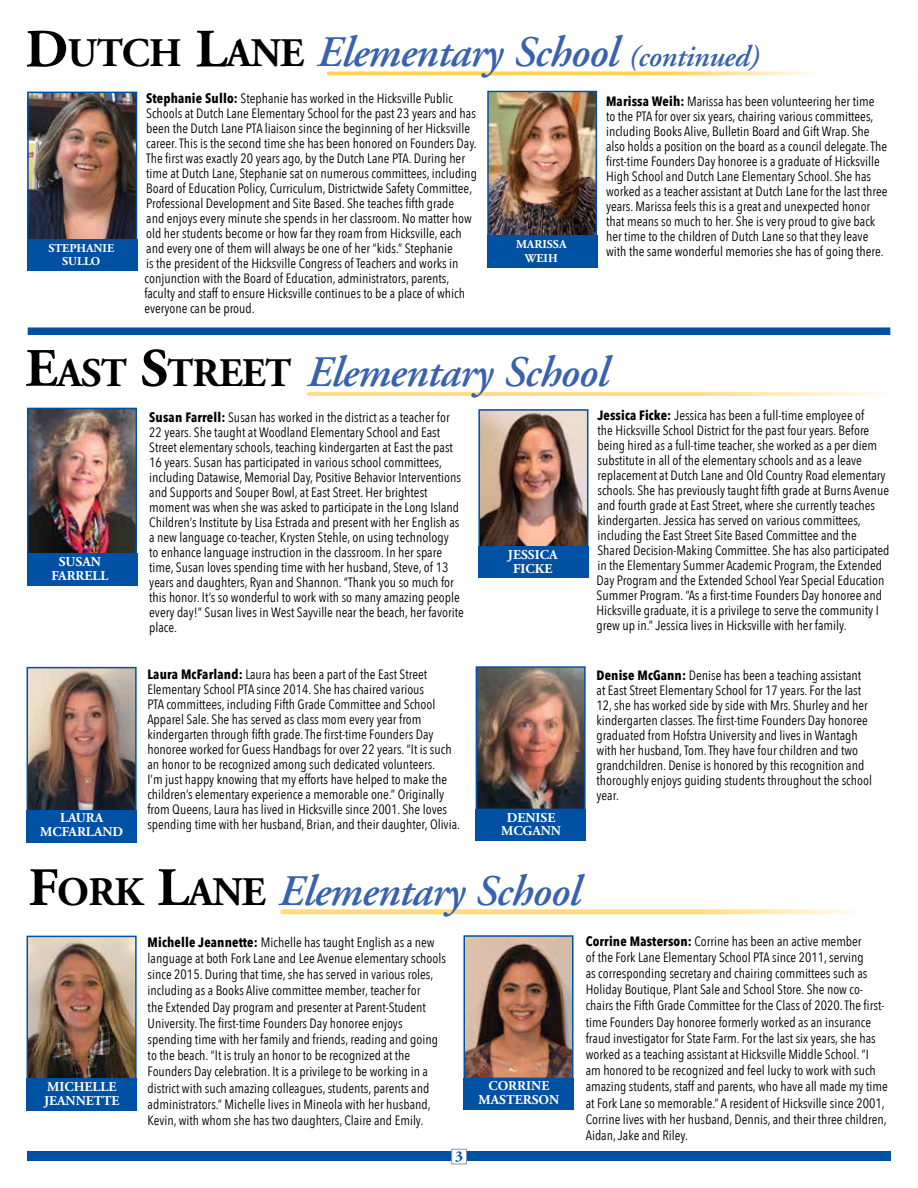
<style>
.page{position:relative;width:918px;height:1188px;background:#fff}
.page>*{position:absolute;margin:0;border:0;box-sizing:border-box;transform-origin:0 0}
.t1{font:italic 600 43.5px "Adobe Garamond";letter-spacing:-.015em;color:#3961ad}
.t2{font:700 15px "Adobe Garamond";color:#0050a3}
.t3{font:13.5px/15px "Avenir Next Condensed";color:#000}
.t4{font:700 13.5px/13.6px "Adobe Garamond";color:#fff;text-align:center}
.t5{font:700 12px/13.6px "Adobe Garamond";color:#fff;text-align:center}
.s1{font-weight:700;font-style:normal;font-size:54px;color:#000}
.s2{font-weight:700;font-style:normal;font-size:40.5px;color:#000}
.s3{font-size:30px}
.s4{font-weight:700}
</style>
<div class="page">
<div style="left:27px;top:1152px;width:864px;height:9px;background:#0050a3"></div>
<div style="left:451px;top:1149px;width:16px;height:15px;background:#fff;border:1px solid #8492c9"></div>
<img style="left:30px;top:95px;width:104px;height:144px">
<div style="left:27px;top:92px;width:110px;height:154px;border:2px solid #0050a3"></div>
<img style="left:30px;top:670px;width:104px;height:140px">
<div style="left:27px;top:667px;width:110px;height:147px;border:2px solid #0050a3"></div>
<img style="left:30px;top:939px;width:104px;height:140px">
<div style="left:27px;top:936px;width:110px;height:147px;border:2px solid #0050a3"></div>
<img style="left:30px;top:411px;width:104px;height:141px">
<div style="left:27px;top:408px;width:110px;height:147px;border:2px solid #0050a3"></div>
<img style="left:479px;top:669px;width:104px;height:138px">
<div style="left:476px;top:666px;width:110px;height:144px;border:2px solid #0050a3"></div>
<img style="left:467px;top:938px;width:104px;height:138px">
<div style="left:464px;top:935px;width:110px;height:144px;border:2px solid #0050a3"></div>
<svg style="left:307px;top:392px;width:581px;height:4px;background:#ffe39a"></svg>
<img style="left:481px;top:412px;width:104px;height:134px">
<div style="left:478px;top:409px;width:110px;height:140px;border:2px solid #0050a3"></div>
<div style="left:27px;top:239px;width:110px;height:31px;background:#0050a3"></div>
<div style="left:27px;top:553px;width:110px;height:32px;background:#0050a3"></div>
<div style="left:476px;top:810px;width:110px;height:31px;background:#0050a3"></div>
<div style="left:464px;top:1079px;width:110px;height:31px;background:#0050a3"></div>
<div style="left:26px;top:810px;width:111px;height:32px;background:#0050a3"></div>
<div style="left:26px;top:1079px;width:111px;height:32px;background:#0050a3"></div>
<div style="left:478px;top:546px;width:111px;height:32px;background:#0050a3"></div>
<img style="left:490px;top:94px;width:104px;height:142px">
<div style="left:487px;top:91px;width:110px;height:148px;border:2px solid #0050a3"></div>
<div style="left:487px;top:236px;width:110px;height:32px;background:#0050a3"></div>
<div style="left:28px;top:327px;width:862px;height:8px;background:#0050a3"></div>
<svg style="left:327px;top:72px;width:485px;height:3px"></svg>
<svg style="left:280px;top:909px;width:611px;height:5px;background:#ffe39a"></svg>
<h1 class="t1" style="left:26px;top:29px;width:734px"><span class="s1">D</span><span class="s2">UTCH</span> <span class="s1">L</span><span class="s2">ANE</span> Elementary School <span class="s3">(continued)</span></h1>
<p class="t5" style="left:48px;top:241px;width:67px">STEPHANIE<br>SULLO</p>
<p class="t3" style="left:144px;top:90px;width:334px"><span class="s4">Stephanie Sullo:</span> Stephanie has worked in the Hicksville Public Schools at Dutch Lane Elementary School for the past 23 years and has been the Dutch Lane PTA liaison since the beginning of her Hicksville career. This is the second time she has been honored on Founders Day.<br>The first was exactly 20 years ago, by the Dutch Lane PTA. During her time at Dutch Lane, Stephanie sat on numerous committees, including Board of Education Policy, Curriculum, Districtwide Safety Committee, Professional Development and Site Based. She teaches fifth grade<br>and enjoys every minute she spends in her classroom. No matter how old her students become or how far they roam from Hicksville, each and every one of them will always be one of her “kids.” Stephanie<br>is the president of the Hicksville Congress of Teachers and works in conjunction with the Board of Education, administrators, parents, faculty and staff to ensure Hicksville continues to be a place of which everyone can be proud.</p>
<p class="t5" style="left:516px;top:238px;width:52px">MARISSA<br>WEIH</p>
<p class="t3" style="left:606px;top:93px;width:283px"><span class="s4">Marissa Weih:</span> Marissa has been volunteering her time<br>to the PTA for over six years, chairing various committees, including Books Alive, Bulletin Board and Gift Wrap. She also holds a position on the board as a council delegate. The first-time Founders Day honoree is a graduate of Hicksville High School and Dutch Lane Elementary School. She has worked as a teacher assistant at Dutch Lane for the last three years. Marissa feels this is a great and unexpected honor that means so much to her. She is very proud to give back her time to the children of Dutch Lane so that they leave with the same wonderful memories she has of going there.</p>
<h1 class="t1" style="left:26px;top:348px;width:583px"><span class="s1">E</span><span class="s2">AST</span> <span class="s1">S</span><span class="s2">TREET</span> Elementary School</h1>
<p class="t4" style="left:51px;top:556px;width:58px">SUSAN<br>FARRELL</p>
<p class="t4" style="left:40px;top:812px;width:85px">LAURA<br>MCFARLAND</p>
<p class="t3" style="left:149px;top:409px;width:316px"><span class="s4">Susan Farrell:</span> Susan has worked in the district as a teacher for 22 years. She taught at Woodland Elementary School and East Street elementary schools, teaching kindergarten at East the past 16 years. Susan has participated in various school committees, including Datawise, Memorial Day, Positive Behavior Interventions and Supports and Souper Bowl, at East Street. Her brightest moment was when she was asked to participate in the Long Island Children’s Institute by Lisa Estrada and present with her English as a new language co-teacher, Krysten Stehle, on using technology<br>to enhance language instruction in the classroom. In her spare time, Susan loves spending time with her husband, Steve, of 13 years and daughters, Ryan and Shannon. “Thank you so much for this honor. It’s so wonderful to work with so many amazing people every day!” Susan lives in West Sayville near the beach, her favorite place.</p>
<p class="t3" style="left:147px;top:666px;width:314px"><span class="s4">Laura McFarland:</span> Laura has been a part of the East Street Elementary School PTA since 2014. She has chaired various<br>PTA committees, including Fifth Grade Committee and School Apparel Sale. She has served as class mom every year from kindergarten through fifth grade. The first-time Founders Day honoree worked for Guess Handbags for over 22 years. “It is such an honor to be recognized among such dedicated volunteers.<br>I’m just happy knowing that my efforts have helped to make the children’s elementary experience a memorable one.” Originally from Queens, Laura has lived in Hicksville since 2001. She loves spending time with her husband, Brian, and their daughter, Olivia.</p>
<p class="t4" style="left:508px;top:549px;width:51px">JESSICA<br>FICKE</p>
<p class="t4" style="left:501px;top:811px;width:61px">DENISE<br>MCGANN</p>
<p class="t3" style="left:597px;top:407px;width:294px"><span class="s4">Jessica Ficke:</span> Jessica has been a full-time employee of<br>the Hicksville School District for the past four years. Before being hired as a full-time teacher, she worked as a per diem substitute in all of the elementary schools and as a leave replacement at Dutch Lane and Old Country Road elementary schools. She has previously taught fifth grade at Burns Avenue and fourth grade at East Street, where she currently teaches kindergarten. Jessica has served on various committees, including the East Street Site Based Committee and the Shared Decision-Making Committee. She has also participated in the Elementary Summer Academic Program, the Extended Day Program and the Extended School Year Special Education Summer Program. “As a first-time Founders Day honoree and Hicksville graduate, it is a privilege to serve the community I grew up in.” Jessica lives in Hicksville with her family.</p>
<p class="t3" style="left:597px;top:667px;width:277px"><span class="s4">Denise McGann:</span> Denise has been a teaching assistant at East Street Elementary School for 17 years. For the last 12, she has worked side by side with Mrs. Shurley and her kindergarten classes. The first-time Founders Day honoree graduated from Hofstra University and lives in Wantagh with her husband, Tom. They have four children and two grandchildren. Denise is honored by this recognition and thoroughly enjoys guiding students throughout the school year.</p>
<h1 class="t1" style="left:28px;top:867px;width:552px"><span class="s1">F</span><span class="s2">ORK</span> <span class="s1">L</span><span class="s2">ANE</span> Elementary School</h1>
<p class="t3" style="left:148px;top:933px;width:300px;line-height:16.2px"><span class="s4">Michelle Jeannette:</span> Michelle has taught English as a new language at both Fork Lane and Lee Avenue elementary schools since 2015. During that time, she has served in various roles, including as a Books Alive committee member, teacher for<br>the Extended Day program and presenter at Parent-Student University. The first-time Founders Day honoree enjoys spending time with her family and friends, reading and going to the beach. “It is truly an honor to be recognized at the Founders Day celebration. It is a privilege to be working in a district with such amazing colleagues, students, parents and administrators.” Michelle lives in Mineola with her husband, Kevin, with whom she has two daughters, Claire and Emily.</p>
<p class="t3" style="left:586px;top:932px;width:304px;line-height:16.2px"><span class="s4">Corrine Masterson:</span> Corrine has been an active member<br>of the Fork Lane Elementary School PTA since 2011, serving<br>as corresponding secretary and chairing committees such as Holiday Boutique, Plant Sale and School Store. She now co&shy;chairs the Fifth Grade Committee for the Class of 2020. The first&shy;time Founders Day honoree formerly worked as an insurance fraud investigator for State Farm. For the last six years, she has worked as a teaching assistant at Hicksville Middle School. “I<br>am honored to be recognized and feel lucky to work with such amazing students, staff and parents, who have all made my time at Fork Lane so memorable.” A resident of Hicksville since 2001, Corrine lives with her husband, Dennis, and their three children, Aidan, Jake and Riley.</p>
<p class="t4" style="left:479px;top:1080px;width:82px">CORRINE<br>MASTERSON</p>
<p class="t4" style="left:44px;top:1080px;width:77px;text-align:left">MICHELLE<br>JEANNETTE</p>
<p class="t2" style="left:455px;top:1148px;width:9px">3</p>
</div>
